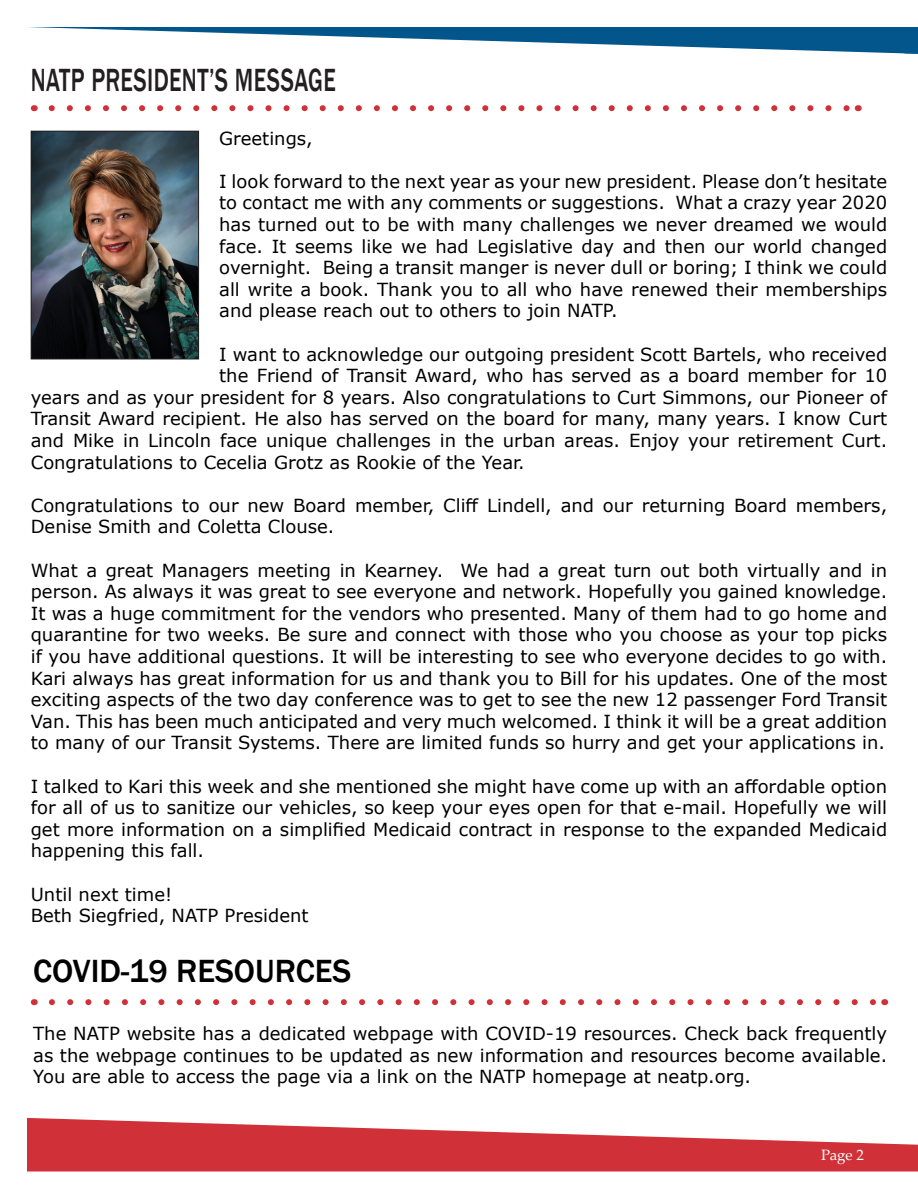
<style>
.page{position:relative;width:918px;height:1188px;background:#fff}
.page>*{position:absolute;margin:0;border:0;box-sizing:border-box;transform-origin:0 0}
.Heading{font:500 33px "Franklin Gothic";letter-spacing:.015em;color:#231f20;scale:.7 1}
.t1{font:500 33px "Franklin Gothic";color:#000}
.t2{font:18px/21.6px "Verdana";color:#000;text-align:justify}
.t3{font:15px "Palatino Linotype";color:#fff}
</style>
<div class="page">
<svg style="left:28px;top:27px;width:876px;height:27px"></svg>
<div style="left:904px;top:27px;width:14px;height:27px;background:#02568c"></div>
<svg style="left:27px;top:1118px;width:891px;height:54px;fill:#d03138"></svg>
<svg style="left:52px;top:105px;width:797px;height:6px"></svg>
<img style="left:33px;top:133px;width:164px;height:224px">
<div style="left:31px;top:131px;width:168px;height:228px;border:1px solid #231f20"></div>
<svg style="left:52px;top:999px;width:823px;height:6px"></svg>
<p class="Heading" style="left:31px;top:60px;width:437px">NATP PRESIDENT’S MESSAGE</p>
<p class="t2" style="left:219px;top:127px;width:95px">Greetings,</p>
<p class="t2" style="left:219px;top:170px;width:670px">I look forward to the next year as your new president. Please don’t hesitate to contact me with any comments or suggestions. What a crazy year 2020 has turned out to be with many challenges we never dreamed we would face. It seems like we had Legislative day and then our world changed overnight. Being a transit manger is never dull or boring; I think we could all write a book. Thank you to all who have renewed their memberships and please reach out to others to join NATP.</p>
<p class="t2" style="left:219px;top:343px;width:670px">I want to acknowledge our outgoing president Scott Bartels, who received</p>
<p class="t2" style="left:219px;top:365px;width:670px">the Friend of Transit Award, who has served as a board member for 10</p>
<p class="t2" style="left:31px;top:386px;width:858px">years and as your president for 8 years. Also congratulations to Curt Simmons, our Pioneer of</p>
<p class="t2" style="left:31px;top:408px;width:858px">Transit Award recipient. He also has served on the board for many, many years. I know Curt</p>
<p class="t2" style="left:31px;top:429px;width:858px">and Mike in Lincoln face unique challenges in the urban areas. Enjoy your retirement Curt.</p>
<p class="t2" style="left:31px;top:451px;width:496px">Congratulations to Cecelia Grotz as Rookie of the Year.</p>
<p class="t2" style="left:31px;top:494px;width:858px">Congratulations to our new Board member, Cliff Lindell, and our returning Board members,<br>Denise Smith and Coletta Clouse.</p>
<p class="t2" style="left:31px;top:559px;width:858px">What a great Managers meeting in Kearney. We had a great turn out both virtually and in person. As always it was great to see everyone and network. Hopefully you gained knowledge.<br>It was a huge commitment for the vendors who presented. Many of them had to go home and quarantine for two weeks. Be sure and connect with those who you choose as your top picks if you have additional questions. It will be interesting to see who everyone decides to go with.<br>Kari always has great information for us and thank you to Bill for his updates. One of the most exciting aspects of the two day conference was to get to see the new 12 passenger Ford Transit Van. This has been much anticipated and very much welcomed. I think it will be a great addition to many of our Transit Systems. There are limited funds so hurry and get your applications in.</p>
<p class="t2" style="left:31px;top:775px;width:858px">I talked to Kari this week and she mentioned she might have come up with an affordable option for all of us to sanitize our vehicles, so keep your eyes open for that e-mail. Hopefully we will get more information on a simplified Medicaid contract in response to the expanded Medicaid happening this fall.</p>
<p class="t2" style="left:31px;top:883px;width:143px">Until next time!</p>
<p class="t2" style="left:31px;top:905px;width:279px">Beth Siegfried, NATP President</p>
<p class="t1" style="left:33px;top:951px;width:320px">COVID-19 RESOURCES</p>
<p class="t2" style="left:33px;top:1022px;width:856px">The NATP website has a dedicated webpage with COVID-19 resources. Check back frequently as the webpage continues to be updated as new information and resources become available.<br>You are able to access the page via a link on the NATP homepage at neatp.org.</p>
<p class="t3" style="left:821px;top:1145px;width:44px">Page 2</p>
</div>
